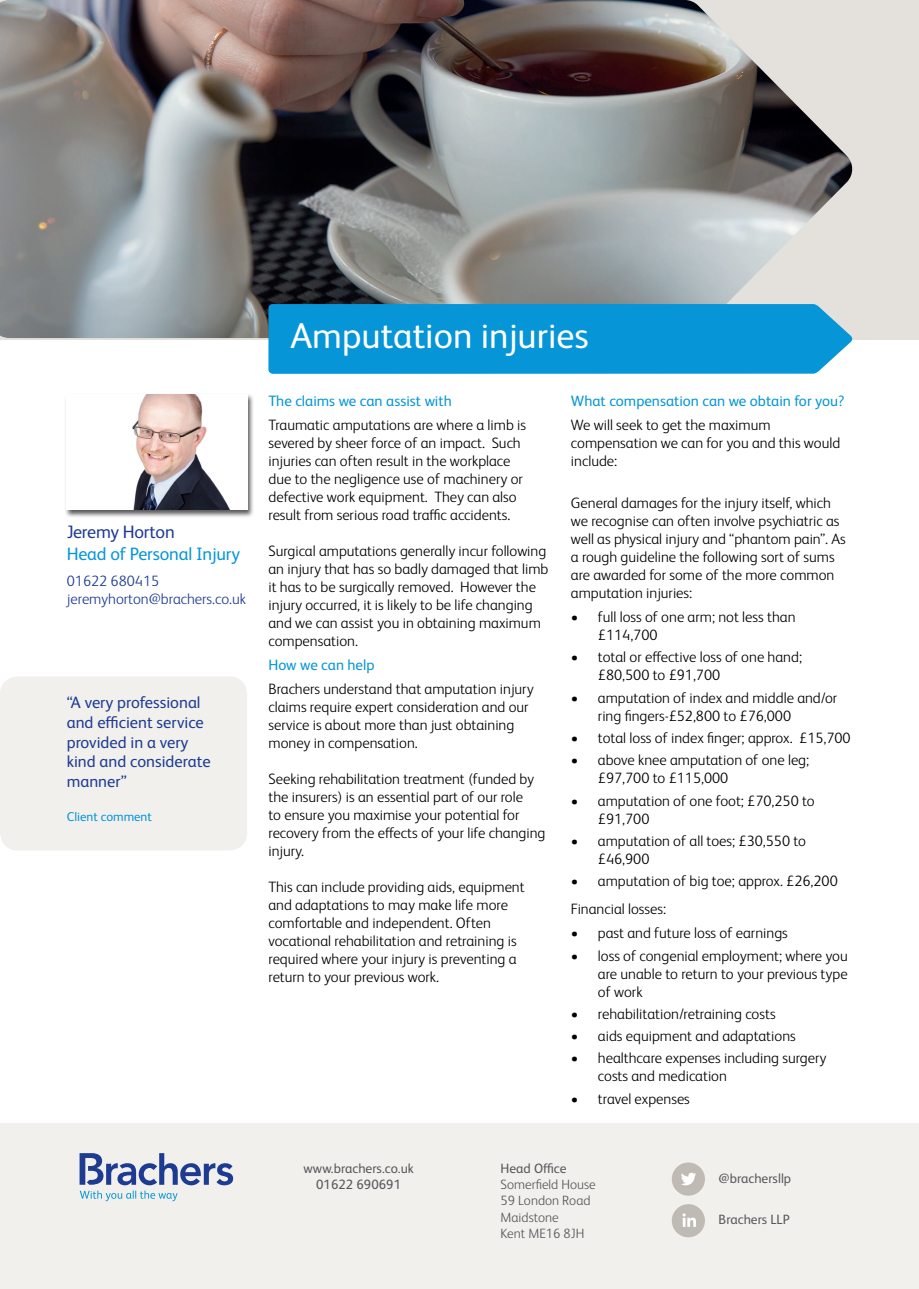
<style>
.page{position:relative;width:919px;height:1289px;background:#fff}
.page>*{position:absolute;margin:0;border:0;box-sizing:border-box;transform-origin:0 0}
.t1{font:36px "FS Albert Pro";color:#fff}
.t2{font:18px "FS Albert Pro";letter-spacing:-.01em;color:#0696d7}
.t3{font:18px "FS Albert Pro";letter-spacing:-.01em;color:#1e3b92}
.t4{font:16.5px/19.8px "FS Albert Pro";color:#1e3b92}
.t5{font:300 15px/18px "FS Albert Pro";color:#000}
.t6{font:15px "FS Albert Pro";color:#0696d7}
.t7{font:300 15px "FS Albert Pro";color:#1e3b92}
.t8{font:13.5px "FS Albert Pro";color:#57585a}
.t9{font:300 13.5px "FS Albert Pro";color:#57585a}
.t10{font:12.75px "FS Albert Pro";color:#0696d7}
</style>
<div class="page">
<div style="left:0;top:0;width:918px;height:340px;background:#e4e1dc"></div>
<img style="left:0;top:0;width:853px;height:338px">
<div style="left:268px;top:304px;width:584px;height:70px;background:#0696d7"></div>
<div style="left:0;top:1123px;width:918px;height:165px;background:#f1f0ed"></div>
<div style="left:671px;top:1162px;width:34px;height:33px;background:#bfbab3;border-radius:50%"></div>
<svg style="left:681px;top:1172px;width:15px;height:13px"></svg>
<div style="left:671px;top:1204px;width:34px;height:33px;background:#bfbab3;border-radius:50%"></div>
<svg style="left:682px;top:1213px;width:14px;height:13px"></svg>
<svg style="left:80px;top:1153px;width:153px;height:48px"></svg>
<div style="left:64px;top:393px;width:190px;height:125px;background:#231f20;opacity:.75"></div>
<img style="left:67px;top:394px;width:180px;height:116px">
<div style="left:0;top:676px;width:247px;height:174px;background:#f1f0ed;border-radius:18px"></div>
<p class="t3" style="left:67px;top:518px;width:109px">Jeremy Horton</p>
<p class="t2" style="left:67px;top:540px;width:175px">Head of Personal Injury</p>
<p class="t7" style="left:67px;top:570px;width:94px">01622 680415</p>
<p class="t7" style="left:67px;top:588px;width:181px">jeremyhorton@brachers.co.uk</p>
<p class="t4" style="left:67px;top:691px;width:145px">“A very professional and efficient service provided in a very kind and considerate manner”</p>
<p class="t10" style="left:67px;top:807px;width:87px">Client comment</p>
<p class="t1" style="left:290px;top:310px;width:300px">Amputation injuries</p>
<p class="t6" style="left:268px;top:390px;width:185px">The claims we can assist with</p>
<p class="t5" style="left:268px;top:415px;width:259px">Traumatic amputations are where a limb is severed by sheer force of an impact. Such injuries can often result in the workplace due to the negligence use of machinery or defective work equipment. They can also result from serious road traffic accidents.</p>
<p class="t5" style="left:268px;top:541px;width:281px">Surgical amputations generally incur following an injury that has so badly damaged that limb it has to be surgically removed. However the injury occurred, it is likely to be life changing and we can assist you in obtaining maximum compensation.</p>
<p class="t6" style="left:268px;top:654px;width:108px">How we can help</p>
<p class="t5" style="left:268px;top:679px;width:267px">Brachers understand that amputation injury claims require expert consideration and our service is about more than just obtaining money in compensation.</p>
<p class="t5" style="left:268px;top:769px;width:278px">Seeking rehabilitation treatment (funded by the insurers) is an essential part of our role<br>to ensure you maximise your potential for recovery from the effects of your life changing injury.</p>
<p class="t5" style="left:268px;top:877px;width:258px">This can include providing aids, equipment and adaptations to may make life more comfortable and independent. Often vocational rehabilitation and retraining is required where your injury is preventing a return to your previous work.</p>
<p class="t6" style="left:571px;top:390px;width:275px">What compensation can we obtain for you?</p>
<p class="t5" style="left:571px;top:415px;width:271px">We will seek to get the maximum compensation we can for you and this would include:</p>
<p class="t5" style="left:571px;top:493px;width:276px">General damages for the injury itself, which we recognise can often involve psychiatric as well as physical injury and “phantom pain”. As a rough guideline the following sort of sums are awarded for some of the more common amputation injuries:</p>
<p class="t5" style="left:598px;top:607px;width:199px;text-indent:-27px">• full loss of one arm; not less than £114,700</p>
<p class="t5" style="left:598px;top:647px;width:206px;text-indent:-27px">• total or effective loss of one hand; £80,500 to £91,700</p>
<p class="t5" style="left:598px;top:687px;width:241px;text-indent:-27px">• amputation of index and middle and/or ring fingers-£52,800 to £76,000</p>
<p class="t5" style="left:571px;top:728px;width:281px">• total loss of index finger; approx. £15,700</p>
<p class="t5" style="left:598px;top:750px;width:213px;text-indent:-27px">• above knee amputation of one leg; £97,700 to £115,000</p>
<p class="t5" style="left:598px;top:790px;width:218px;text-indent:-27px">• amputation of one foot; £70,250 to £91,700</p>
<p class="t5" style="left:598px;top:830px;width:210px;text-indent:-27px">• amputation of all toes; £30,550 to £46,900</p>
<p class="t5" style="left:571px;top:871px;width:268px">• amputation of big toe; approx. £26,200</p>
<p class="t5" style="left:571px;top:899px;width:97px">Financial losses:</p>
<p class="t5" style="left:571px;top:923px;width:218px">• past and future loss of earnings</p>
<p class="t5" style="left:598px;top:945px;width:251px;text-align:justify;text-indent:-27px">• loss of congenial employment; where you are unable to return to your previous type of work</p>
<p class="t5" style="left:571px;top:1003px;width:206px">• rehabilitation/retraining costs</p>
<p class="t5" style="left:571px;top:1026px;width:226px">• aids equipment and adaptations</p>
<p class="t5" style="left:598px;top:1048px;width:230px;text-indent:-27px">• healthcare expenses including surgery costs and medication</p>
<p class="t5" style="left:571px;top:1088px;width:120px">• travel expenses</p>
<p class="t8" style="left:303px;top:1158px;width:112px">www.brachers.co.uk</p>
<p class="t8" style="left:316px;top:1175px;width:86px">01622 690691</p>
<p class="t8" style="left:500px;top:1158px;width:67px">Head Office</p>
<p class="t9" style="left:500px;top:1175px;width:96px">Somerfield House</p>
<p class="t9" style="left:500px;top:1191px;width:91px">59 London Road</p>
<p class="t9" style="left:500px;top:1207px;width:60px">Maidstone</p>
<p class="t9" style="left:500px;top:1223px;width:85px">Kent ME16 8JH</p>
<p class="t8" style="left:718px;top:1168px;width:74px">@brachersllp</p>
<p class="t8" style="left:718px;top:1210px;width:73px">Brachers LLP</p>
</div>
